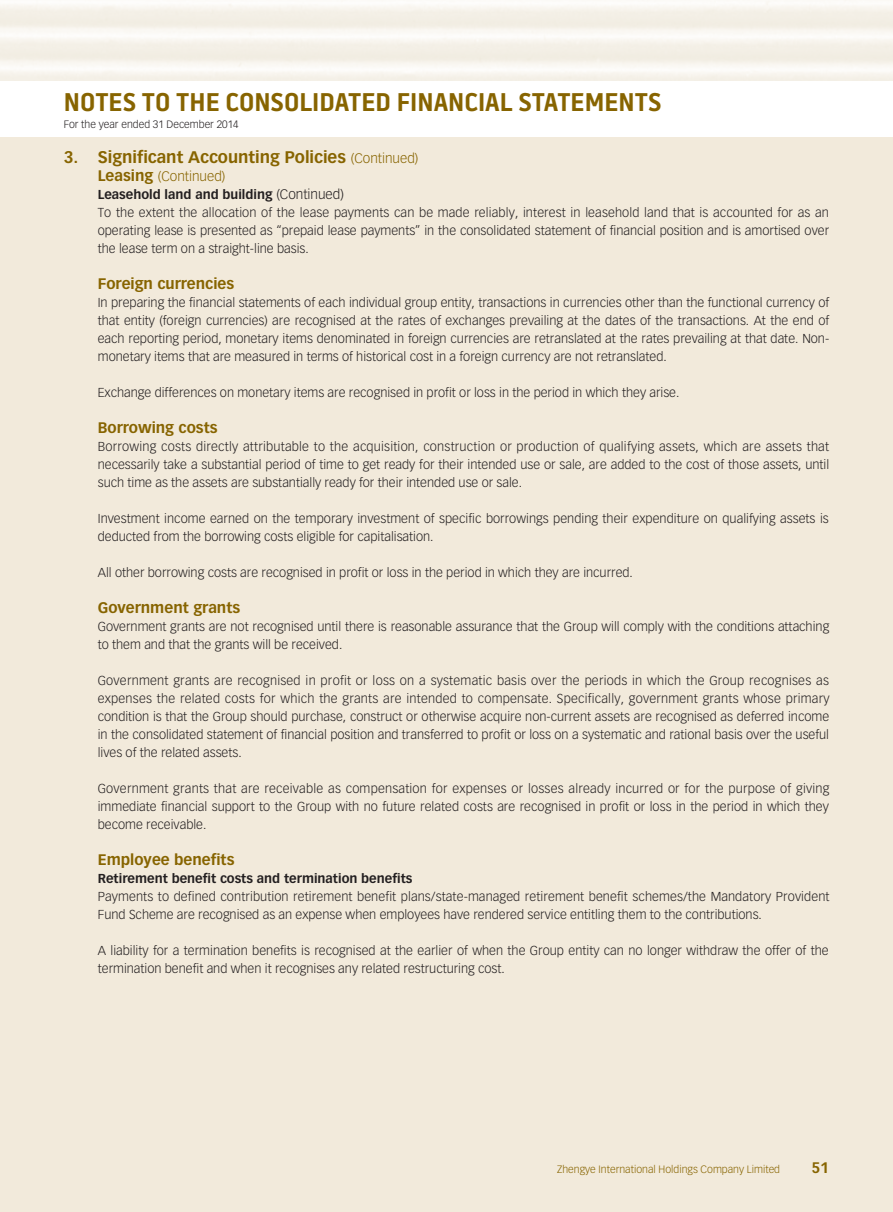
<style>
.page{position:relative;width:893px;height:1212px;background:#fff}
.page>*{position:absolute;margin:0;border:0;box-sizing:border-box;transform-origin:0 0}
.t1{font:700 25.5px "Battersea";color:#876400}
.t2{font:700 16.5px "Vectora LT Std";color:#876400}
.t3{font:700 15px "Vectora LT Std";color:#876400}
.t4{font:300 13.5px "Vectora LT Std";color:#876400}
.t5{font:300 12.75px/18px "Vectora LT Std";color:#231f20}
.t6{font:700 12.75px "Vectora LT Std";color:#231f20}
.t7{font:300 10.5px "Vectora LT Std";color:#876400}
.t8{font:300 10.5px "Vectora LT Std";color:#231f20}
.s1{font-weight:300;font-size:13.5px}
.s2{font-weight:700;font-size:15px}
.s3{font-weight:700}
.s4{font-size:13.5px}
</style>
<div class="page">
<div style="left:0;top:137px;width:893px;height:1075px;background:#f2eadb"></div>
<h1 class="t1" style="left:64px;top:86px;width:599px">NOTES TO THE CONSOLIDATED FINANCIAL STATEMENTS</h1>
<p class="t8" style="left:64px;top:118px;width:176px">For the year ended 31 December 2014</p>
<p class="t2" style="left:64px;top:147px;width:356px">3. Significant Accounting Policies <span class="s1">(Continued)</span></p>
<p class="t4" style="left:98px;top:168px;width:129px"><span class="s2">Leasing</span> (Continued)</p>
<p class="t5" style="left:98px;top:185px;width:733px"><span class="s3">Leasehold land and building</span> <span class="s4">(Continued)<br></span>To the extent the allocation of the lease payments can be made reliably, interest in leasehold land that is accounted for as an operating lease is presented as “prepaid lease payments” in the consolidated statement of financial position and is amortised over the lease term on a straight-line basis.</p>
<p class="t3" style="left:98px;top:274px;width:138px">Foreign currencies</p>
<p class="t5" style="left:98px;top:293px;width:733px;text-align:justify">In preparing the financial statements of each individual group entity, transactions in currencies other than the functional currency of that entity (foreign currencies) are recognised at the rates of exchanges prevailing at the dates of the transactions. At the end of each reporting period, monetary items denominated in foreign currencies are retranslated at the rates prevailing at that date. Non&shy;monetary items that are measured in terms of historical cost in a foreign currency are not retranslated.</p>
<p class="t5" style="left:98px;top:383px;width:583px">Exchange differences on monetary items are recognised in profit or loss in the period in which they arise.</p>
<p class="t3" style="left:98px;top:418px;width:121px">Borrowing costs</p>
<p class="t5" style="left:98px;top:437px;width:733px;text-align:justify">Borrowing costs directly attributable to the acquisition, construction or production of qualifying assets, which are assets that necessarily take a substantial period of time to get ready for their intended use or sale, are added to the cost of those assets, until such time as the assets are substantially ready for their intended use or sale.</p>
<p class="t5" style="left:98px;top:509px;width:732px">Investment income earned on the temporary investment of specific borrowings pending their expenditure on qualifying assets is deducted from the borrowing costs eligible for capitalisation.</p>
<p class="t5" style="left:98px;top:563px;width:537px">All other borrowing costs are recognised in profit or loss in the period in which they are incurred.</p>
<p class="t3" style="left:98px;top:598px;width:144px">Government grants</p>
<p class="t5" style="left:98px;top:617px;width:733px">Government grants are not recognised until there is reasonable assurance that the Group will comply with the conditions attaching to them and that the grants will be received.</p>
<p class="t5" style="left:98px;top:671px;width:733px;text-align:justify">Government grants are recognised in profit or loss on a systematic basis over the periods in which the Group recognises as expenses the related costs for which the grants are intended to compensate. Specifically, government grants whose primary condition is that the Group should purchase, construct or otherwise acquire non-current assets are recognised as deferred income in the consolidated statement of financial position and transferred to profit or loss on a systematic and rational basis over the useful lives of the related assets.</p>
<p class="t5" style="left:98px;top:779px;width:733px;text-align:justify">Government grants that are receivable as compensation for expenses or losses already incurred or for the purpose of giving immediate financial support to the Group with no future related costs are recognised in profit or loss in the period in which they become receivable.</p>
<p class="t3" style="left:98px;top:850px;width:138px">Employee benefits</p>
<p class="t6" style="left:98px;top:870px;width:316px">Retirement benefit costs and termination benefits</p>
<p class="t5" style="left:98px;top:887px;width:733px">Payments to defined contribution retirement benefit plans/state-managed retirement benefit schemes/the Mandatory Provident<br>Fund Scheme are recognised as an expense when employees have rendered service entitling them to the contributions.</p>
<p class="t5" style="left:98px;top:941px;width:732px">A liability for a termination benefits is recognised at the earlier of when the Group entity can no longer withdraw the offer of the termination benefit and when it recognises any related restructuring cost.</p>
<p class="t7" style="left:557px;top:1163px;width:224px">Zhengye International Holdings Company Limited</p>
<p class="t3" style="left:811px;top:1159px;width:19px">51</p>
</div>
